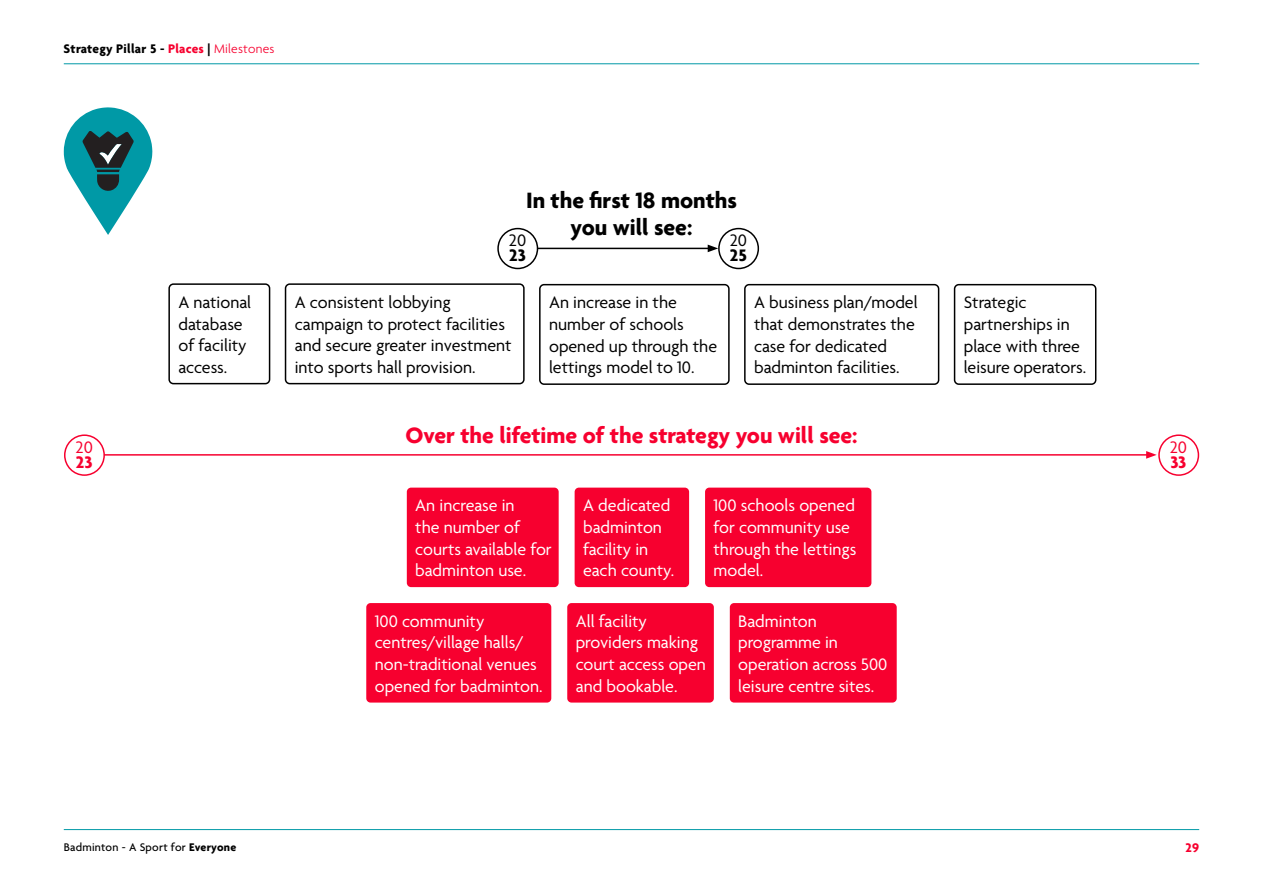
<style>
.page{position:relative;width:1263px;height:893px;background:#fff}
.page>*{position:absolute;margin:0;border:0;box-sizing:border-box;transform-origin:0 0}
.t1{font:700 24px "Agenda";color:#f7002f}
.t2{font:700 24px "Agenda";color:#000}
.t3{font:18px/21.6px "Agenda";color:#fff}
.t4{font:18px/21.6px "Agenda";color:#000}
.t5{font:18px "Agenda";color:#f7002f}
.t6{font:700 18px "Agenda";color:#f7002f}
.t7{font:700 18px "Agenda";color:#000}
.t8{font:700 13.5px "Agenda";letter-spacing:.02em;color:#000}
.t9{font:700 13.5px "Agenda";color:#f7002f}
.t10{font:500 12px "Agenda";letter-spacing:.02em;color:#000}
.s1{color:#f7002f}
.s2{font-weight:300;color:#f7002f}
.s3{font-weight:700}
</style>
<div class="page">
<hr style="left:64px;top:63px;width:1135px;height:1px;background:#0099a6">
<hr style="left:64px;top:829px;width:1135px;height:1px;background:#0099a6">
<hr style="left:91px;top:454px;width:1057px;height:2px;background:#f7002f">
<svg style="left:1146px;top:451px;width:11px;height:8px"></svg>
<div style="left:65px;top:435px;width:39px;height:40px;background:#fff;border-radius:50%"></div>
<div style="left:64px;top:434px;width:41px;height:42px;border:2px solid #f7002f;border-radius:50%"></div>
<hr style="left:522px;top:248px;width:188px;height:1px;background:#000">
<svg style="left:708px;top:245px;width:10px;height:7px"></svg>
<div style="left:407px;top:488px;width:152px;height:99px;background:#f7002f;border-radius:4px"></div>
<div style="left:168px;top:283px;width:102px;height:101px;border:2px solid #000;border-radius:4px"></div>
<div style="left:285px;top:283px;width:240px;height:101px;border:2px solid #000;border-radius:4px"></div>
<div style="left:1158px;top:434px;width:41px;height:42px;border:2px solid #f7002f;border-radius:50%"></div>
<div style="left:498px;top:229px;width:39px;height:39px;background:#fff;border-radius:50%"></div>
<div style="left:497px;top:228px;width:41px;height:41px;border:2px solid #000;border-radius:50%"></div>
<div style="left:718px;top:228px;width:41px;height:41px;border:2px solid #000;border-radius:50%"></div>
<div style="left:575px;top:488px;width:114px;height:99px;background:#f7002f;border-radius:4px"></div>
<div style="left:705px;top:488px;width:166px;height:99px;background:#f7002f;border-radius:4px"></div>
<div style="left:366px;top:603px;width:185px;height:100px;background:#f7002f;border-radius:4px"></div>
<div style="left:567px;top:603px;width:147px;height:100px;background:#f7002f;border-radius:4px"></div>
<div style="left:730px;top:603px;width:167px;height:100px;background:#f7002f;border-radius:4px"></div>
<div style="left:539px;top:284px;width:191px;height:101px;border:2px solid #000;border-radius:4px"></div>
<div style="left:744px;top:284px;width:195px;height:101px;border:2px solid #000;border-radius:4px"></div>
<div style="left:954px;top:284px;width:142px;height:101px;border:2px solid #000;border-radius:4px"></div>
<svg style="left:64px;top:107px;width:88px;height:128px"></svg>
<p class="t8" style="left:64px;top:41px;width:212px">Strategy Pillar 5 - <span class="s1">Places</span> | <span class="s2">Milestones</span></p>
<p class="t2" style="left:526px;top:187px;width:212px">In the first 18 months</p>
<p class="t2" style="left:571px;top:214px;width:123px">you will see:</p>
<p class="t4" style="left:509px;top:231px;width:19px">20</p>
<p class="t7" style="left:509px;top:246px;width:18px">23</p>
<p class="t4" style="left:730px;top:231px;width:19px">20</p>
<p class="t7" style="left:730px;top:246px;width:18px">25</p>
<p class="t5" style="left:76px;top:437px;width:19px">20</p>
<p class="t6" style="left:76px;top:452px;width:18px">23</p>
<p class="t4" style="left:178px;top:292px;width:74px">A national database of facility access.</p>
<p class="t4" style="left:295px;top:292px;width:218px">A consistent lobbying campaign to protect facilities and secure greater investment into sports hall provision.</p>
<p class="t4" style="left:549px;top:293px;width:170px">An increase in the number of schools opened up through the lettings model to 10.</p>
<p class="t4" style="left:754px;top:293px;width:165px">A business plan/model that demonstrates the case for dedicated badminton facilities.</p>
<p class="t4" style="left:964px;top:293px;width:124px">Strategic partnerships in place with three leisure operators.</p>
<p class="t1" style="left:405px;top:422px;width:454px">Over the lifetime of the strategy you will see:</p>
<p class="t3" style="left:415px;top:496px;width:138px">An increase in<br>the number of courts available for badminton use.</p>
<p class="t3" style="left:583px;top:496px;width:92px">A dedicated badminton facility in each county.</p>
<p class="t3" style="left:713px;top:496px;width:144px">100 schools opened for community use through the lettings model.</p>
<p class="t3" style="left:375px;top:611px;width:169px">100 community centres/village halls/ non-traditional venues opened for badminton.</p>
<p class="t3" style="left:576px;top:611px;width:132px">All facility providers making court access open and bookable.</p>
<p class="t3" style="left:738px;top:611px;width:151px">Badminton programme in operation across 500 leisure centre sites.</p>
<p class="t5" style="left:1170px;top:437px;width:19px">20</p>
<p class="t6" style="left:1170px;top:452px;width:17px">33</p>
<p class="t10" style="left:64px;top:841px;width:174px">Badminton - A Sport for <span class="s3">Everyone</span></p>
<p class="t9" style="left:1185px;top:840px;width:15px">29</p>
</div>
